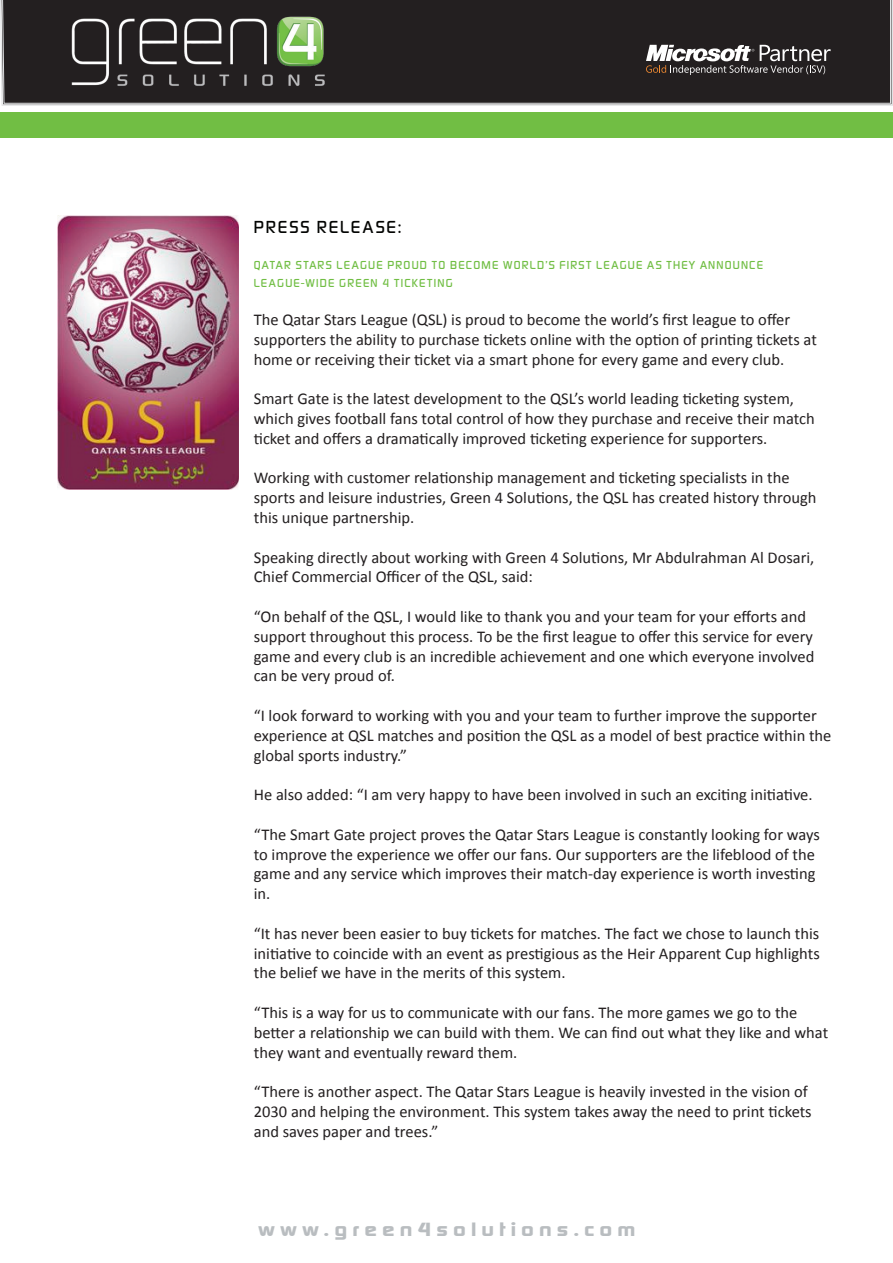
<style>
.page{position:relative;width:893px;height:1263px;background:#fff}
.page>*{position:absolute;margin:0;border:0;box-sizing:border-box;transform-origin:0 0}
.t1{font:700 19.8px "Digital Sans EF";letter-spacing:.2em;color:#b9bdc0;scale:1.27 1}
.t2{font:500 18px "Digital Sans EF";letter-spacing:.105em;color:#040503}
.t3{font:16.5px/19.8px "Calibri";color:#231f20}
.t4{font:500 12px "Digital Sans EF";letter-spacing:.1em;color:#71be44}
</style>
<div class="page">
<img style="left:57px;top:252px;width:182px;height:237px">
<svg style="left:0;top:0;width:893px;height:252px"></svg>
<svg style="left:2px;top:0;width:889px;height:104px;background:#2e2c2b"></svg>
<svg style="left:646px;top:45px;width:185px;height:30px"></svg>
<p class="t2" style="left:254px;top:216px;width:149px">PRESS RELEASE:</p>
<p class="t4" style="left:254px;top:258px;width:64px">QATAR STARS</p>
<p class="t4" style="left:337px;top:258px;width:268px">LEAGUE PROUD TO BECOME WORLD’S FIRS T LEA</p>
<p class="t4" style="left:620px;top:258px;width:144px">GUE AS THEY ANNOUNCE</p>
<p class="t4" style="left:254px;top:276px;width:9px">LEA</p>
<p class="t4" style="left:277px;top:276px;width:71px">GUE-WIDE GREE</p>
<p class="t4" style="left:371px;top:276px;width:84px">N 4 TICKETING</p>
<p class="t3" style="left:254px;top:310px;width:565px">The Qatar Stars League (QSL) is proud to become the world’s first league to offer supporters the ability to purchase tickets online with the option of printing tickets at home or receiving their ticket via a smart phone for every game and every club.</p>
<p class="t3" style="left:254px;top:389px;width:562px">Smart Gate is the latest development to the QSL’s world leading ticketing system, which gives football fans total control of how they purchase and receive their match ticket and offers a dramatically improved ticketing experience for supporters.</p>
<p class="t3" style="left:254px;top:468px;width:564px">Working with customer relationship management and ticketing specialists in the sports and leisure industries, Green 4 Solutions, the QSL has created history through this unique partnership.</p>
<p class="t3" style="left:254px;top:547px;width:562px">Speaking directly about working with Green 4 Solutions, Mr Abdulrahman Al Dosari,<br>Chief Commercial Officer of the QSL, said:</p>
<p class="t3" style="left:254px;top:607px;width:562px">“On behalf of the QSL, I would like to thank you and your team for your efforts and support throughout this process. To be the first league to offer this service for every game and every club is an incredible achievement and one which everyone involved can be very proud of.</p>
<p class="t3" style="left:254px;top:706px;width:579px">“I look forward to working with you and your team to further improve the supporter experience at QSL matches and position the QSL as a model of best practice within the global sports industry.”</p>
<p class="t3" style="left:254px;top:785px;width:560px">He also added: “I am very happy to have been involved in such an exciting initiative.</p>
<p class="t3" style="left:254px;top:824px;width:567px">“The Smart Gate project proves the Qatar Stars League is constantly looking for ways to improve the experience we offer our fans. Our supporters are the lifeblood of the game and any service which improves their match-day experience is worth investing in.</p>
<p class="t3" style="left:254px;top:923px;width:567px;text-align:justify">“It has never been easier to buy tickets for matches. The fact we chose to launch this initiative to coincide with an event as prestigious as the Heir Apparent Cup highlights the belief we have in the merits of this system.</p>
<p class="t3" style="left:254px;top:1003px;width:576px">“This is a way for us to communicate with our fans. The more games we go to the better a relationship we can build with them. We can find out what they like and what they want and eventually reward them.</p>
<p class="t3" style="left:254px;top:1082px;width:559px">“There is another aspect. The Qatar Stars League is heavily invested in the vision of<br>2030 and helping the environment. This system takes away the need to print tickets and saves paper and trees.”</p>
<p class="t1" style="left:258px;top:1218px;width:298px">www.green4solutions.com</p>
</div>
